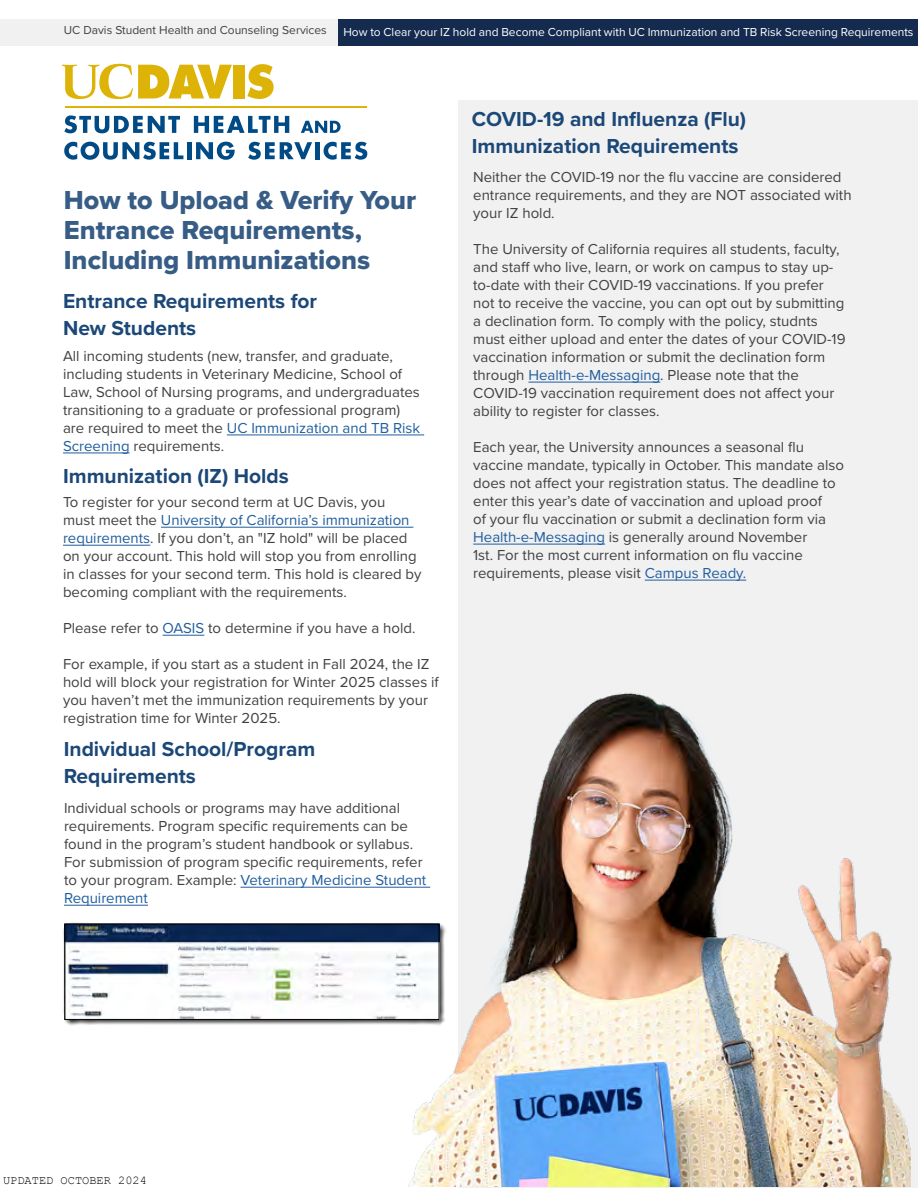
<style>
.page{position:relative;width:918px;height:1188px;background:#fff}
.page>*{position:absolute;margin:0;border:0;box-sizing:border-box;transform-origin:0 0}
.t1{font:27px/30px "Proxima Nova Extrabld";color:#375d86}
.t2{font:700 21px/27px "Proxima Nova";color:#1c4878}
.t3{font:15px/18px "Proxima Nova";color:#414042}
.t4{font:12px "Proxima Nova";color:#fff}
.t5{font:12px "Proxima Nova";color:#414042}
.t6{font:12px "Courier New";color:#000}
.s1{color:#215e9e}
</style>
<div class="page">
<div style="left:0;top:19px;width:918px;height:27px;background:#f1f1f2"></div>
<div style="left:339px;top:19px;width:579px;height:27px;background:#142a4f"></div>
<div style="left:459px;top:100px;width:459px;height:1088px;background:#f1f1f2"></div>
<svg style="left:247px;top:64px;width:27px;height:35px"></svg>
<div style="left:233px;top:65px;width:12px;height:34px;background:#deb308"></div>
<svg style="left:63px;top:64px;width:169px;height:35px"></svg>
<hr style="left:65px;top:106px;width:302px;height:1px;background:#deb308">
<svg style="left:64px;top:115px;width:116px;height:18px"></svg>
<svg style="left:194px;top:116px;width:95px;height:17px"></svg>
<svg style="left:301px;top:121px;width:40px;height:12px"></svg>
<svg style="left:64px;top:142px;width:119px;height:18px"></svg>
<hr style="left:187px;top:142px;width:4px;height:17px;background:#004b85">
<svg style="left:196px;top:142px;width:39px;height:18px"></svg>
<svg style="left:248px;top:142px;width:64px;height:18px"></svg>
<hr style="left:315px;top:142px;width:4px;height:17px;background:#004b85">
<svg style="left:324px;top:142px;width:43px;height:18px"></svg>
<img style="left:376px;top:652px;width:535px;height:535px">
<hr style="left:227px;top:435px;width:197px;height:1px;background:#215e9e">
<hr style="left:63px;top:453px;width:67px;height:1px;background:#215e9e">
<hr style="left:161px;top:527px;width:252px;height:1px;background:#215e9e">
<hr style="left:63px;top:545px;width:87px;height:1px;background:#215e9e">
<hr style="left:163px;top:635px;width:41px;height:1px;background:#215e9e">
<hr style="left:241px;top:887px;width:189px;height:1px;background:#215e9e">
<hr style="left:64px;top:905px;width:84px;height:1px;background:#215e9e">
<hr style="left:528px;top:382px;width:132px;height:1px;background:#215e9e">
<hr style="left:473px;top:544px;width:132px;height:1px;background:#215e9e">
<hr style="left:645px;top:580px;width:101px;height:1px;background:#215e9e">
<img style="left:63px;top:921px;width:383px;height:106px">
<img style="left:67px;top:926px;width:370px;height:92px">
<div style="left:65px;top:924px;width:374px;height:96px;border:1px solid #000"></div>
<p class="t5" style="left:64px;top:21px;width:265px">UC Davis Student Health and Counseling Services</p>
<p class="t4" style="left:343px;top:23px;width:572px">How to Clear your IZ hold and Become Compliant with UC Immunization and TB Risk Screening Requirements</p>
<h1 class="t1" style="left:64px;top:185px;width:354px">How to Upload &amp; Verify Your<br>Entrance Requirements,<br>Including Immunizations</h1>
<h2 class="t2" style="left:63px;top:287px;width:256px">Entrance Requirements for<br>New Students</h2>
<p class="t3" style="left:63px;top:346px;width:359px">All incoming students (new, transfer, and graduate, including students in Veterinary Medicine, School of Law, School of Nursing programs, and undergraduates transitioning to a graduate or professional program) are required to meet the <span class="s1">UC Immunization and TB Risk Screening</span> requirements.</p>
<h2 class="t2" style="left:63px;top:462px;width:227px">Immunization (IZ) Holds</h2>
<p class="t3" style="left:63px;top:492px;width:360px">To register for your second term at UC Davis, you<br>must meet the <span class="s1">University of California’s immunization requirements</span>. If you don’t, an "IZ hold" will be placed on your account. This hold will stop you from enrolling in classes for your second term. This hold is cleared by becoming compliant with the requirements.</p>
<p class="t3" style="left:63px;top:618px;width:354px">Please refer to <span class="s1">OASIS</span> to determine if you have a hold.</p>
<p class="t3" style="left:63px;top:654px;width:377px">For example, if you start as a student in Fall 2024, the IZ hold will block your registration for Winter 2025 classes if you haven’t met the immunization requirements by your registration time for Winter 2025.</p>
<h2 class="t2" style="left:64px;top:735px;width:253px">Individual School/Program<br>Requirements</h2>
<p class="t3" style="left:64px;top:798px;width:364px">Individual schools or programs may have additional requirements. Program specific requirements can be found in the program’s student handbook or syllabus.<br>For submission of program specific requirements, refer to your program. Example: <span class="s1">Veterinary Medicine Student Requirement</span></p>
<h2 class="t2" style="left:472px;top:105px;width:276px">COVID-19 and Influenza (Flu)<br>Immunization Requirements</h2>
<p class="t3" style="left:473px;top:167px;width:380px">Neither the COVID-19 nor the flu vaccine are considered entrance requirements, and they are NOT associated with your IZ hold.</p>
<p class="t3" style="left:473px;top:239px;width:374px">The University of California requires all students, faculty, and staff who live, learn, or work on campus to stay up&shy;to-date with their COVID-19 vaccinations. If you prefer not to receive the vaccine, you can opt out by submitting a declination form. To comply with the policy, studnts must either upload and enter the dates of your COVID-19 vaccination information or submit the declination form through <span class="s1">Health-e-Messaging</span>. Please note that the COVID-19 vaccination requirement does not affect your ability to register for classes.</p>
<p class="t3" style="left:473px;top:437px;width:372px">Each year, the University announces a seasonal flu vaccine mandate, typically in October. This mandate also does not affect your registration status. The deadline to enter this year’s date of vaccination and upload proof<br>of your flu vaccination or submit a declination form via <span class="s1">Health-e-Messaging</span> is generally around November<br>1st. For the most current information on flu vaccine requirements, please visit <span class="s1">Campus Ready.</span></p>
<p class="t6" style="left:3px;top:1173px;width:146px">UPDATED OCTOBER 2024</p>
</div>
